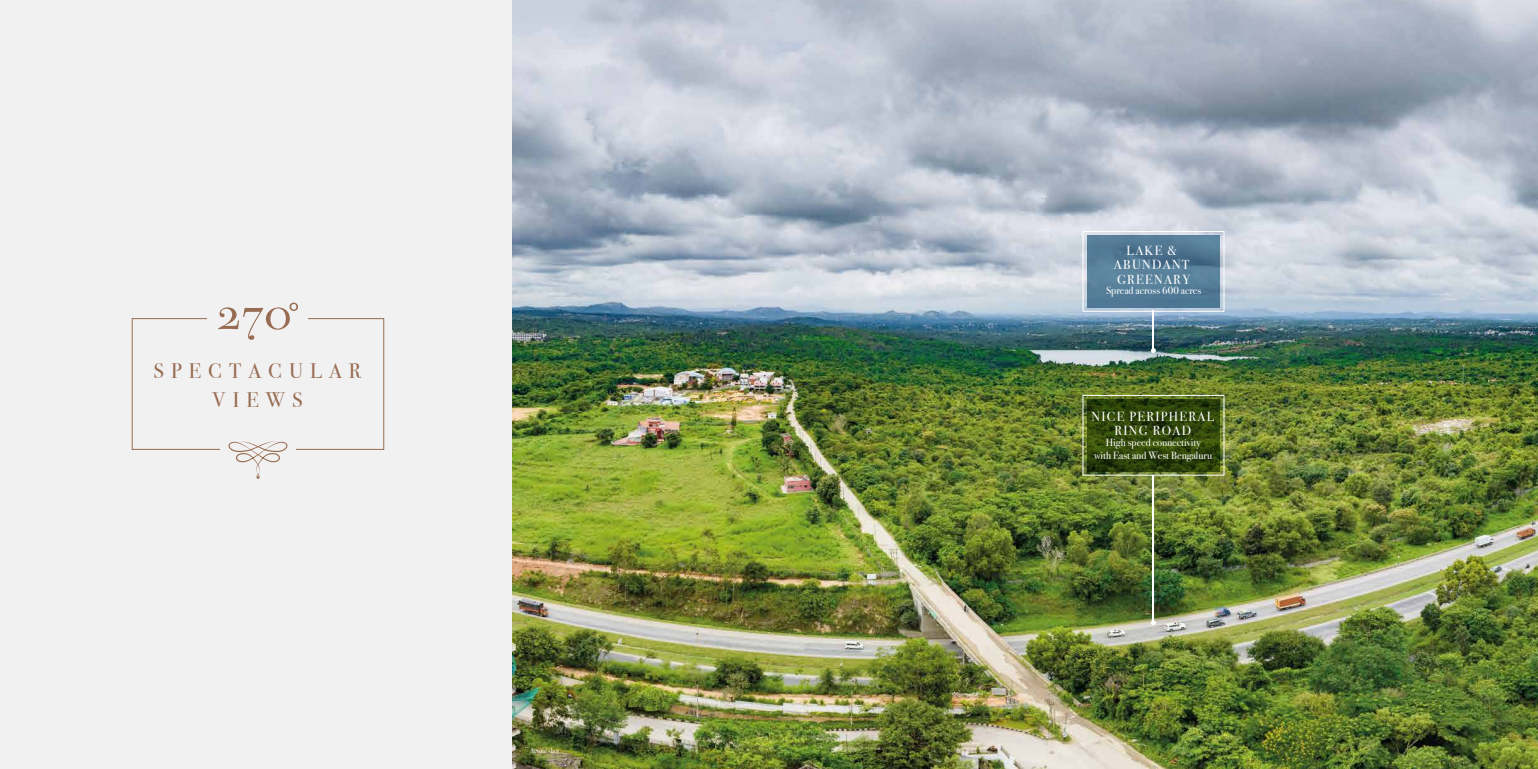
<style>
.page{position:relative;width:1538px;height:769px;background:#fff}
.page>*{position:absolute;margin:0;border:0;box-sizing:border-box;transform-origin:0 0}
.t1{font:21px/29.2px "Bodoni Svty Two OSITCTT";letter-spacing:.34em;color:#986c52;text-align:center}
.t2{font:13.12px/14.3px "Bodoni Svty Two OSITCTT";letter-spacing:.1em;color:#fff;text-align:center}
.t3{font:10.5px/12.3px "Bodoni Svty Two ITCTT";color:#fff;text-align:center}
.t4{font:7px "Bodoni Svty Two ITCTT";color:#fff}
</style>
<div class="page">
<div style="left:0;top:0;width:769px;height:769px;background:#f1f1f1"></div>
<img style="left:512px;top:0;width:1026px;height:769px">
<div style="left:132px;top:318px;width:252px;height:132px;border:1px solid #986c52"></div>
<div style="left:208px;top:295px;width:100px;height:48px;background:#f1f1f1"></div>
<svg style="left:218px;top:303px;width:80px;height:37px"></svg>
<div style="left:220px;top:436px;width:76px;height:45px;background:#f1f1f1"></div>
<svg style="left:228px;top:442px;width:59px;height:37px"></svg>
<svg style="left:1087px;top:235px;width:132px;height:73px;background:#537b96"></svg>
<div style="left:1082px;top:231px;width:142px;height:81px;border:1px solid #fff"></div>
<hr style="left:1153px;top:311px;width:1px;height:39px;background:#fff">
<svg style="left:1151px;top:348px;width:5px;height:5px"></svg>
<svg style="left:1087px;top:399px;width:132px;height:73px;background:#2d430a"></svg>
<div style="left:1082px;top:395px;width:142px;height:81px;border:1px solid #fff"></div>
<hr style="left:1153px;top:475px;width:1px;height:147px;background:#fff">
<svg style="left:1151px;top:620px;width:5px;height:5px"></svg>
<h1 class="t1" style="left:153px;top:356px;width:209px">SPECTACULAR<br>VIEWS</h1>
<p class="t4" style="left:530px;top:745px;width:31px">Actual shot</p>
<p class="t2" style="left:1114px;top:244px;width:78px">LAKE &amp;<br>ABUNDANT<br>GREENARY</p>
<p class="t3" style="left:1106px;top:284px;width:97px">Spread across 600 acres</p>
<p class="t2" style="left:1091px;top:409px;width:124px">NICE PERIPHERAL<br>RING ROAD</p>
<p class="t3" style="left:1094px;top:435px;width:119px">High speed connectivity<br>with East and West Bengaluru</p>
</div>
